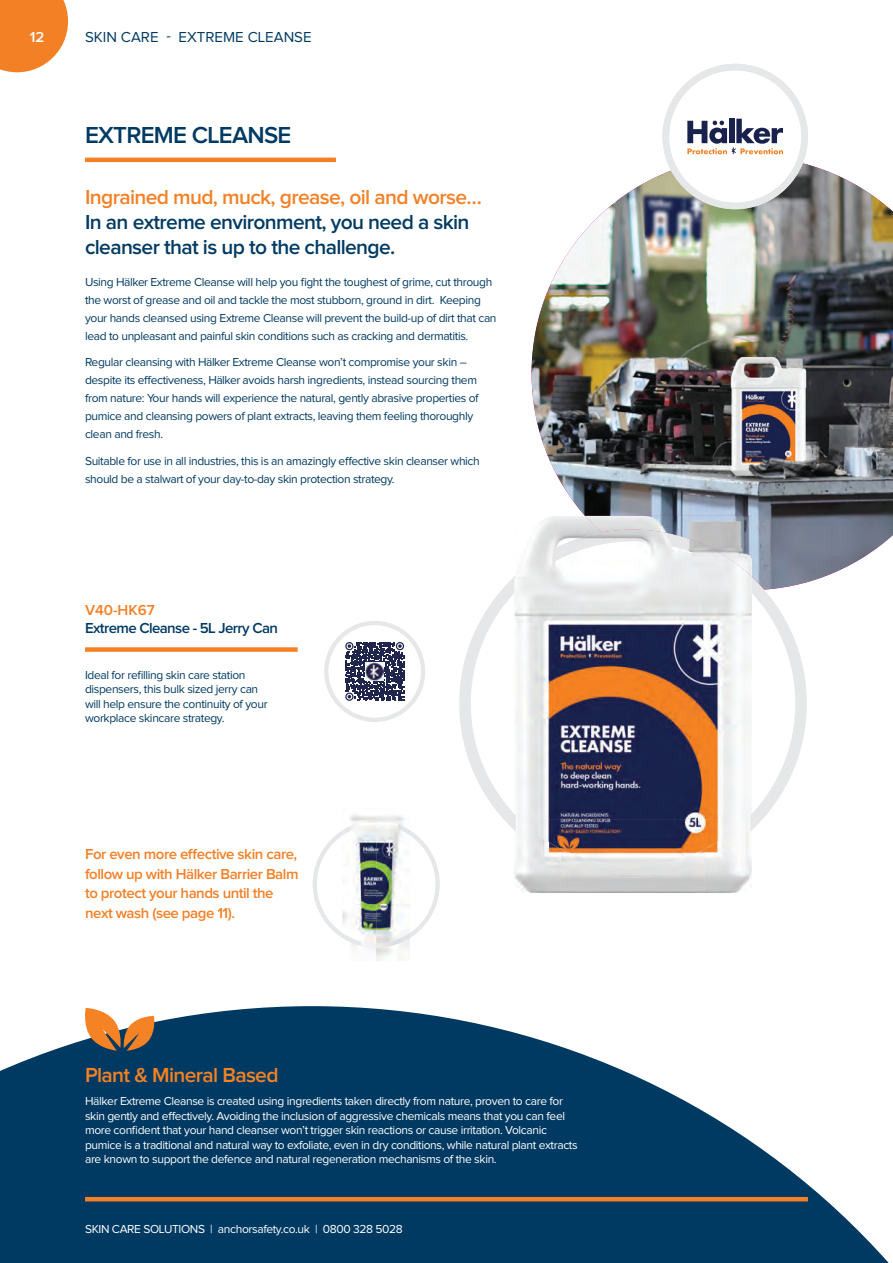
<style>
.page{position:relative;width:893px;height:1263px;background:#fff}
.page>*{position:absolute;margin:0;border:0;box-sizing:border-box;transform-origin:0 0}
.t1{font:600 24px "Proxima Nova";letter-spacing:-.03em;color:#003a62}
.t2{font:600 21px/25.2px "Proxima Nova";letter-spacing:-.03em;color:#003a62}
.t3{font:600 21px "Proxima Nova";letter-spacing:-.03em;color:#f48026}
.t4{font:600 21px "Proxima Nova";letter-spacing:-.03em;color:#f58224}
.t5{font:600 15px/19.5px "Proxima Nova";letter-spacing:-.03em;color:#f48026}
.t6{font:600 15px "Proxima Nova";letter-spacing:-.04em;color:#003a62}
.t7{font:15px "Proxima Nova";color:#003a62}
.t8{font:600 15px "Proxima Nova";color:#fff}
.t9{font:12px/18px "Proxima Nova";letter-spacing:-.03em;color:#003a62}
.t10{font:12px/14.4px "Proxima Nova";letter-spacing:-.03em;color:#fff}
</style>
<div class="page">
<img style="left:531px;top:161px;width:362px;height:422px">
<svg style="left:531px;top:373px;width:1px;height:18px"></svg>
<svg style="left:0;top:0;width:68px;height:72px"></svg>
<svg style="left:0;top:1006px;width:889px;height:257px;fill:#003a62"></svg>
<hr style="left:85px;top:1197px;width:723px;height:4px;background:#f48026">
<div style="left:666px;top:67px;width:138px;height:139px;background:#fff;border-radius:50%"></div>
<div style="left:662px;top:64px;width:146px;height:145px;border:7px solid #e6e7e9;border-radius:50%"></div>
<svg style="left:687px;top:119px;width:96px;height:35px"></svg>
<svg style="left:459px;top:530px;width:348px;height:300px"></svg>
<hr style="left:85px;top:158px;width:251px;height:4px;background:#f48026">
<svg style="left:345px;top:642px;width:59px;height:59px"></svg>
<img style="left:366px;top:662px;width:18px;height:18px">
<div style="left:324px;top:621px;width:101px;height:101px;border:4px solid #e6e7e9;border-radius:50%"></div>
<div style="left:85px;top:647px;width:213px;height:5px;background:#f48026"></div>
<svg style="left:82px;top:1008px;width:74px;height:43px"></svg>
<svg style="left:313px;top:831px;width:127px;height:107px"></svg>
<img style="left:353px;top:948px;width:50px;height:13px">
<img style="left:342px;top:835px;width:68px;height:98px">
<img style="left:342px;top:821px;width:68px;height:14px">
<img style="left:342px;top:933px;width:68px;height:15px">
<img style="left:531px;top:516px;width:54px;height:14px">
<img style="left:514px;top:862px;width:47px;height:31px">
<img style="left:705px;top:862px;width:47px;height:31px">
<img style="left:585px;top:516px;width:167px;height:14px">
<img style="left:514px;top:579px;width:238px;height:240px">
<img style="left:519px;top:819px;width:228px;height:47px">
<img style="left:514px;top:530px;width:238px;height:49px">
<img style="left:514px;top:579px;width:15px;height:14px">
<img style="left:737px;top:579px;width:15px;height:14px">
<img style="left:514px;top:814px;width:48px;height:48px">
<img style="left:704px;top:814px;width:48px;height:48px">
<img style="left:561px;top:849px;width:144px;height:28px">
<p class="t8" style="left:30px;top:30px;width:16px">12</p>
<p class="t7" style="left:85px;top:30px;width:228px">SKIN CARE - EXTREME CLEANSE</p>
<h1 class="t1" style="left:85px;top:124px;width:208px">EXTREME CLEANSE</h1>
<h2 class="t3" style="left:85px;top:187px;width:398px">Ingrained mud, muck, grease, oil and worse…</h2>
<h2 class="t2" style="left:85px;top:210px;width:386px">In an extreme environment, you need a skin cleanser that is up to the challenge.</h2>
<p class="t9" style="left:85px;top:273px;width:413px">Using Hälker Extreme Cleanse will help you fight the toughest of grime, cut through the worst of grease and oil and tackle the most stubborn, ground in dirt. Keeping your hands cleansed using Extreme Cleanse will prevent the build-up of dirt that can lead to unpleasant and painful skin conditions such as cracking and dermatitis.</p>
<p class="t9" style="left:85px;top:354px;width:395px">Regular cleansing with Hälker Extreme Cleanse won’t compromise your skin – despite its effectiveness, Hälker avoids harsh ingredients, instead sourcing them from nature: Your hands will experience the natural, gently abrasive properties of pumice and cleansing powers of plant extracts, leaving them feeling thoroughly clean and fresh.</p>
<p class="t9" style="left:85px;top:452px;width:396px">Suitable for use in all industries, this is an amazingly effective skin cleanser which should be a stalwart of your day-to-day skin protection strategy.</p>
<p class="t5" style="left:85px;top:601px;width:71px">V40-HK67</p>
<p class="t6" style="left:85px;top:621px;width:194px">Extreme Cleanse - 5L Jerry Can</p>
<p class="t9" style="left:85px;top:668px;width:184px;line-height:14.4px">Ideal for refilling skin care station dispensers, this bulk sized jerry can will help ensure the continuity of your workplace skincare strategy.</p>
<p class="t5" style="left:85px;top:845px;width:215px">For even more effective skin care, follow up with Hälker Barrier Balm to protect your hands until the next wash (see page 11).</p>
<h2 class="t4" style="left:85px;top:1065px;width:195px">Plant &amp; Mineral Based</h2>
<p class="t10" style="left:85px;top:1094px;width:494px">Hälker Extreme Cleanse is created using ingredients taken directly from nature, proven to care for skin gently and effectively. Avoiding the inclusion of aggressive chemicals means that you can feel more confident that your hand cleanser won’t trigger skin reactions or cause irritation. Volcanic pumice is a traditional and natural way to exfoliate, even in dry conditions, while natural plant extracts are known to support the defence and natural regeneration mechanisms of the skin.</p>
<p class="t10" style="left:85px;top:1222px;width:319px">SKIN CARE SOLUTIONS | anchorsafety.co.uk | 0800 328 5028</p>
<p class="t10" style="left:85px;top:1222px;width:409px">RESPIRATORY PROTECTION EQUIPMENT | anchorsafety.co.uk | 0800 328 5028</p>
</div>
